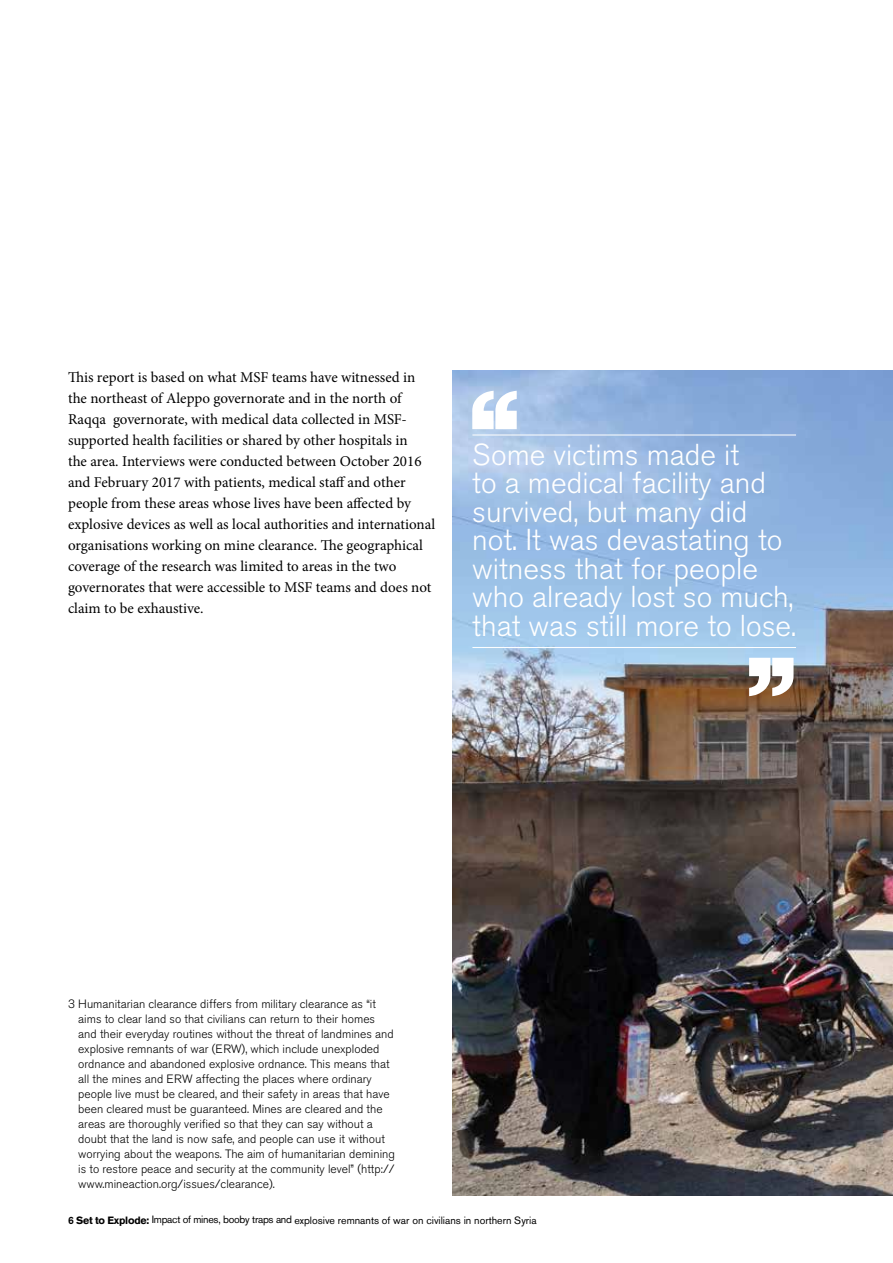
<style>
.page{position:relative;width:893px;height:1263px;background:#fff}
.page>*{position:absolute;margin:0;border:0;box-sizing:border-box;transform-origin:0 0}
.t1{font:300 30px/28.5px "Akzidenz Grotesk BE";color:#fff}
.t2{font:15px/21px "Minion Pro";color:#000}
.t3{font:300 12px/15px "Akzidenz Grotesk BE";color:#000}
.t4{font:10.5px "Akzidenz Grotesk BE";color:#000}
.s1{font-weight:500}
.s2{font-weight:700}
</style>
<div class="page">
<img style="left:453px;top:371px;width:440px;height:824px">
<hr style="left:472px;top:435px;width:324px;height:1px;background:#fff">
<hr style="left:472px;top:647px;width:324px;height:1px;background:#fff">
<svg style="left:472px;top:391px;width:45px;height:38px"></svg>
<svg style="left:749px;top:658px;width:44px;height:38px"></svg>
<p class="t2" style="left:68px;top:366px;width:369px">This report is based on what MSF teams have witnessed in the northeast of Aleppo governorate and in the north of Raqqa governorate, with medical data collected in MSF&shy;supported health facilities or shared by other hospitals in<br>the area. Interviews were conducted between October 2016 and February 2017 with patients, medical staff and other people from these areas whose lives have been affected by explosive devices as well as local authorities and international organisations working on mine clearance. The geographical coverage of the research was limited to areas in the two governorates that were accessible to MSF teams and does not claim to be exhaustive.</p>
<h1 class="t1" style="left:472px;top:441px;width:325px">Some victims made it<br>to a medical facility and survived, but many did not. It was devastating to witness that for people who already lost so much, that was still more to lose.</h1>
<p class="t3" style="left:78px;top:997px;width:318px;text-indent:-10px">3 Humanitarian clearance differs from military clearance as “it aims to clear land so that civilians can return to their homes and their everyday routines without the threat of landmines and explosive remnants of war (ERW), which include unexploded ordnance and abandoned explosive ordnance. This means that all the mines and ERW affecting the places where ordinary people live must be cleared, and their safety in areas that have been cleared must be guaranteed. Mines are cleared and the areas are thoroughly verified so that they can say without a doubt that the land is now safe, and people can use it without worrying about the weapons. The aim of humanitarian demining is to restore peace and security at the community level” (http:// www.mineaction.org/issues/clearance).</p>
<p class="t4" style="left:68px;top:1214px;width:470px"><span class="s1">6</span> <span class="s2">Set to Explode:</span> Impact of mines, booby traps and explosive remnants of war on civilians in northern Syria</p>
</div>
